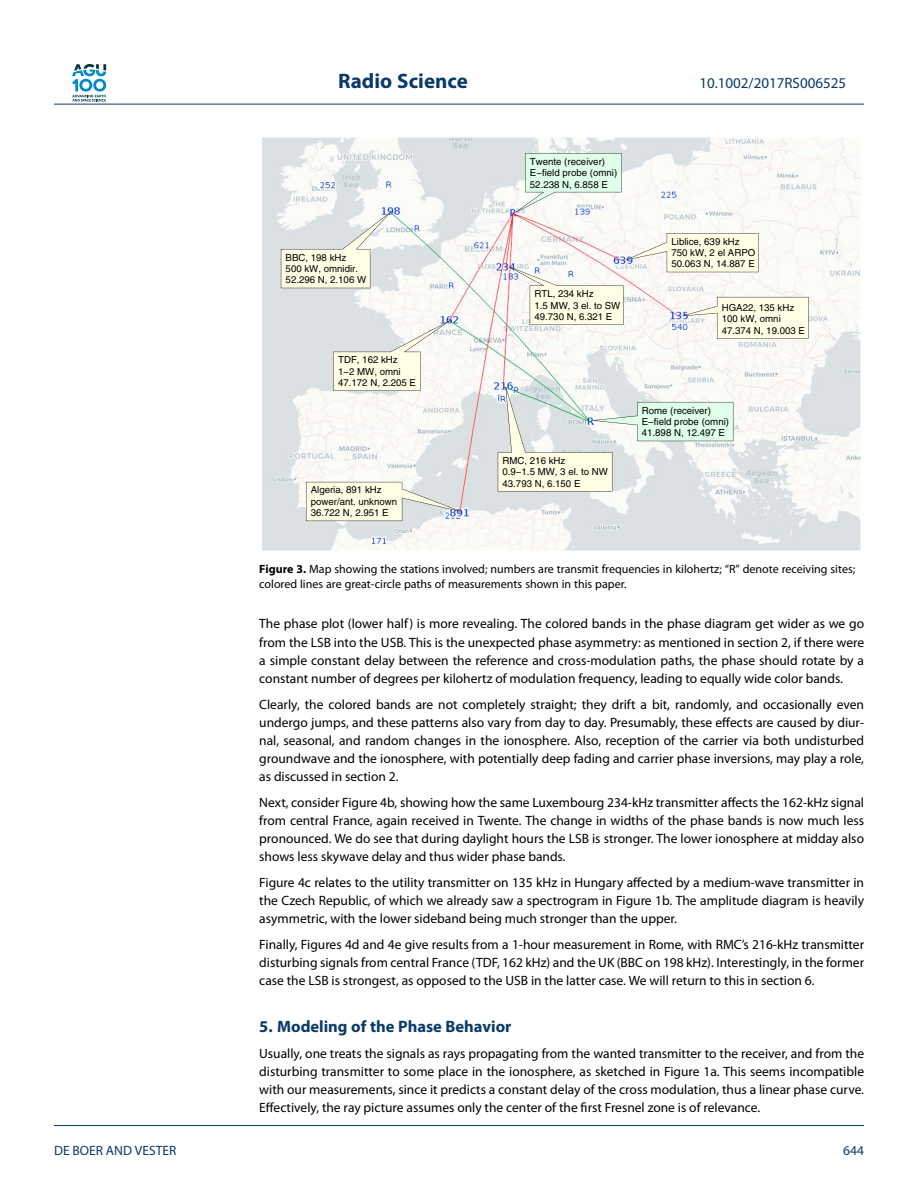
<style>
.page{position:relative;width:918px;height:1188px;background:#fff}
.page>*{position:absolute;margin:0;border:0;box-sizing:border-box;transform-origin:0 0}
.t1{font:700 21px "Myriad Pro";color:#0a3a69}
.t2{font:700 16.5px "Myriad Pro";color:#0a3a69}
.t3{font:15px "Myriad Pro";color:#0a3a69}
.t4{font:13.5px/18.1px "Myriad Pro";color:#000;text-align:justify}
.t5{font:13.5px "Myriad Pro";color:#0a3a69}
.t6{font:12px/15px "Myriad Pro";color:#000}
.t7{font:9.6px/11.4px "Helvetica";color:#000}
.s1{font-weight:700}
</style>
<div class="page">
<svg style="left:72px;top:64px;width:34px;height:38px"></svg>
<hr style="left:54px;top:104px;width:810px;height:1px;background:#0a3a69">
<img style="left:263px;top:137px;width:597px;height:414px">
<svg style="left:281px;top:211px;width:110px;height:77px"></svg>
<svg style="left:306px;top:482px;width:155px;height:39px;background:#edeee0"></svg>
<svg style="left:333px;top:320px;width:118px;height:71px"></svg>
<svg style="left:508px;top:233px;width:301px;height:105px"></svg>
<svg style="left:515px;top:153px;width:106px;height:60px"></svg>
<svg style="left:498px;top:387px;width:235px;height:104px"></svg>
<hr style="left:54px;top:1125px;width:810px;height:1px;background:#0a3a69">
<h1 class="t1" style="left:338px;top:73px;width:131px">Radio Science</h1>
<p class="t3" style="left:699px;top:77px;width:148px">10.1002/2017RS006525</p>
<p class="t7" style="left:530px;top:157px;width:77px">Twente (receiver)</p>
<p class="t7" style="left:286px;top:252px;width:82px">BBC, 198 kHz<br>500 kW, omnidir.<br>52.296 N, 2.106 W</p>
<p class="t7" style="left:338px;top:355px;width:61px">TDF, 162 kHz</p>
<p class="t7" style="left:338px;top:367px;width:64px">1−2 MW, omni</p>
<p class="t7" style="left:338px;top:378px;width:79px">47.172 N, 2.205 E</p>
<p class="t7" style="left:311px;top:485px;width:72px">Algeria, 891 kHz</p>
<p class="t7" style="left:311px;top:497px;width:88px">power/ant. unknown</p>
<p class="t7" style="left:311px;top:508px;width:79px">36.722 N, 2.951 E</p>
<p class="t7" style="left:530px;top:168px;width:89px">E−field probe (omni)<br>52.238 N, 6.858 E</p>
<p class="t7" style="left:535px;top:289px;width:61px">RTL, 234 kHz</p>
<p class="t7" style="left:535px;top:300px;width:87px">1.5 MW, 3 el. to SW<br>49.730 N, 6.321 E</p>
<p class="t7" style="left:672px;top:236px;width:70px">Liblice, 639 kHz</p>
<p class="t7" style="left:672px;top:248px;width:85px">750 kW, 2 el ARPO<br>50.063 N, 14.887 E</p>
<p class="t7" style="left:722px;top:303px;width:74px">HGA22, 135 kHz</p>
<p class="t7" style="left:722px;top:314px;width:85px">100 kW, omni<br>47.374 N, 19.003 E</p>
<p class="t7" style="left:503px;top:456px;width:64px">RMC, 216 kHz</p>
<p class="t7" style="left:503px;top:467px;width:107px">0.9−1.5 MW, 3 el. to NW<br>43.793 N, 6.150 E</p>
<p class="t7" style="left:642px;top:405px;width:89px">Rome (receiver)<br>E−field probe (omni)<br>41.898 N, 12.497 E</p>
<p class="t6" style="left:259px;top:563px;width:597px"><span class="s1">Figure 3.</span> Map showing the stations involved; numbers are transmit frequencies in kilohertz; “R” denote receiving sites; colored lines are great-circle paths of measurements shown in this paper.</p>
<p class="t4" style="left:259px;top:616px;width:606px">The phase plot (lower half) is more revealing. The colored bands in the phase diagram get wider as we go from the LSB into the USB. This is the unexpected phase asymmetry: as mentioned in section 2, if there were a simple constant delay between the reference and cross-modulation paths, the phase should rotate by a constant number of degrees per kilohertz of modulation frequency, leading to equally wide color bands.</p>
<p class="t4" style="left:259px;top:696px;width:606px">Clearly, the colored bands are not completely straight; they drift a bit, randomly, and occasionally even undergo jumps, and these patterns also vary from day to day. Presumably, these effects are caused by diur&shy;nal, seasonal, and random changes in the ionosphere. Also, reception of the carrier via both undisturbed groundwave and the ionosphere, with potentially deep fading and carrier phase inversions, may play a role, as discussed in section 2.</p>
<p class="t4" style="left:259px;top:794px;width:606px">Next, consider Figure 4b, showing how the same Luxembourg 234-kHz transmitter affects the 162-kHz signal from central France, again received in Twente. The change in widths of the phase bands is now much less pronounced. We do see that during daylight hours the LSB is stronger. The lower ionosphere at midday also shows less skywave delay and thus wider phase bands.</p>
<p class="t4" style="left:259px;top:874px;width:606px">Figure 4c relates to the utility transmitter on 135 kHz in Hungary affected by a medium-wave transmitter in the Czech Republic, of which we already saw a spectrogram in Figure 1b. The amplitude diagram is heavily asymmetric, with the lower sideband being much stronger than the upper.</p>
<p class="t4" style="left:259px;top:936px;width:606px">Finally, Figures 4d and 4e give results from a 1-hour measurement in Rome, with RMC’s 216-kHz transmitter disturbing signals from central France (TDF, 162 kHz) and the UK (BBC on 198 kHz). Interestingly, in the former case the LSB is strongest, as opposed to the USB in the latter case. We will return to this in section 6.</p>
<p class="t2" style="left:259px;top:1020px;width:254px">5. Modeling of the Phase Behavior</p>
<p class="t4" style="left:259px;top:1045px;width:606px">Usually, one treats the signals as rays propagating from the wanted transmitter to the receiver, and from the disturbing transmitter to some place in the ionosphere, as sketched in Figure 1a. This seems incompatible with our measurements, since it predicts a constant delay of the cross modulation, thus a linear phase curve.<br>Effectively, the ray picture assumes only the center of the first Fresnel zone is of relevance.</p>
<p class="t5" style="left:54px;top:1145px;width:124px">DE BOER AND VESTER</p>
<p class="t5" style="left:843px;top:1145px;width:22px">644</p>
</div>
